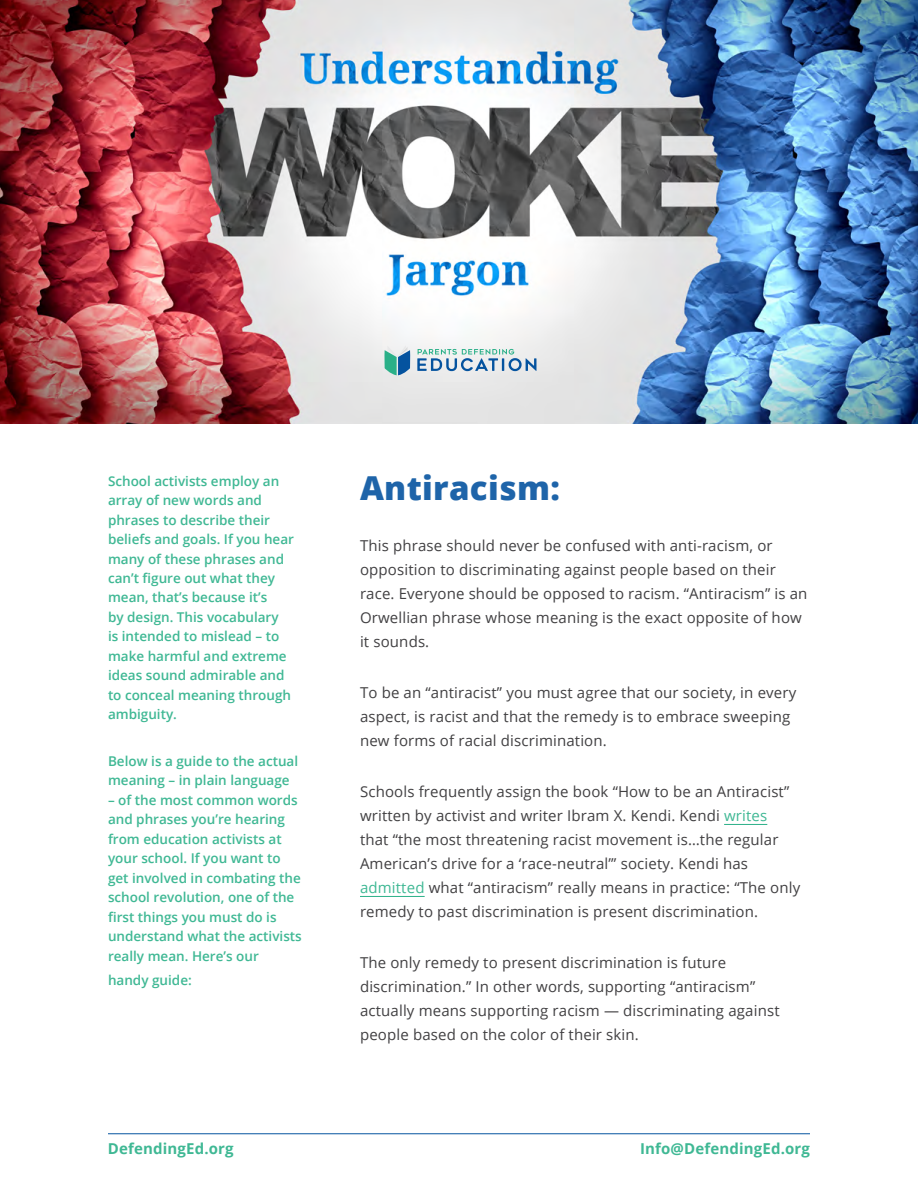
<style>
.page{position:relative;width:918px;height:1188px;background:#fff}
.page>*{position:absolute;margin:0;border:0;box-sizing:border-box;transform-origin:0 0}
.t1{font:800 33px "Open Sans";letter-spacing:.01em;color:#1e64a9}
.t2{font:15px/24px "Open Sans";letter-spacing:.01em;color:#414042}
.t3{font:700 15px "Open Sans";letter-spacing:.01em;color:#3fb894}
.t4{font:600 13.5px/19.5px "Open Sans";color:#3fb894}
.s1{color:#3fb894}
</style>
<div class="page">
<hr style="left:108px;top:1134px;width:702px;height:1px;background:#05539f">
<hr style="left:724px;top:824px;width:43px;height:1px;background:#2ab088">
<hr style="left:360px;top:896px;width:65px;height:1px;background:#2ab088">
<img style="left:0;top:0;width:918px;height:423px">
<svg style="left:417px;top:349px;width:119px;height:22px"></svg>
<svg style="left:384px;top:345px;width:26px;height:30px"></svg>
<p class="t4" style="left:108px;top:471px;width:188px">School activists employ an array of new words and phrases to describe their beliefs and goals. If you hear many of these phrases and can’t figure out what they mean, that’s because it’s<br>by design. This vocabulary<br>is intended to mislead – to make harmful and extreme ideas sound admirable and to conceal meaning through ambiguity.</p>
<p class="t4" style="left:108px;top:751px;width:192px">Below is a guide to the actual meaning – in plain language</p>
<p class="t4" style="left:108px;top:790px;width:195px">– of the most common words and phrases you’re hearing from education activists at your school. If you want to get involved in combating the school revolution, one of the first things you must do is understand what the activists really mean. Here’s our</p>
<p class="t4" style="left:108px;top:970px;width:85px">handy guide:</p>
<h1 class="t1" style="left:360px;top:463px;width:201px">Antiracism:</h1>
<p class="t2" style="left:360px;top:534px;width:449px">This phrase should never be confused with anti-racism, or opposition to discriminating against people based on their race. Everyone should be opposed to racism. “Antiracism” is an Orwellian phrase whose meaning is the exact opposite of how it sounds.</p>
<p class="t2" style="left:360px;top:681px;width:438px">To be an “antiracist” you must agree that our society, in every aspect, is racist and that the remedy is to embrace sweeping new forms of racial discrimination.</p>
<p class="t2" style="left:360px;top:780px;width:442px">Schools frequently assign the book “How to be an Antiracist” written by activist and writer Ibram X. Kendi. Kendi <span class="s1">writes<br></span>that “the most threatening racist movement is…the regular American’s drive for a ‘race-neutral’” society. Kendi has <span class="s1">admitted</span> what “antiracism” really means in practice: “The only remedy to past discrimination is present discrimination.</p>
<p class="t2" style="left:360px;top:951px;width:421px">The only remedy to present discrimination is future discrimination.” In other words, supporting “antiracism” actually means supporting racism — discriminating against people based on the color of their skin.</p>
<p class="t3" style="left:108px;top:1138px;width:127px">DefendingEd.org</p>
<p class="t3" style="left:640px;top:1138px;width:171px">Info@DefendingEd.org</p>
</div>
